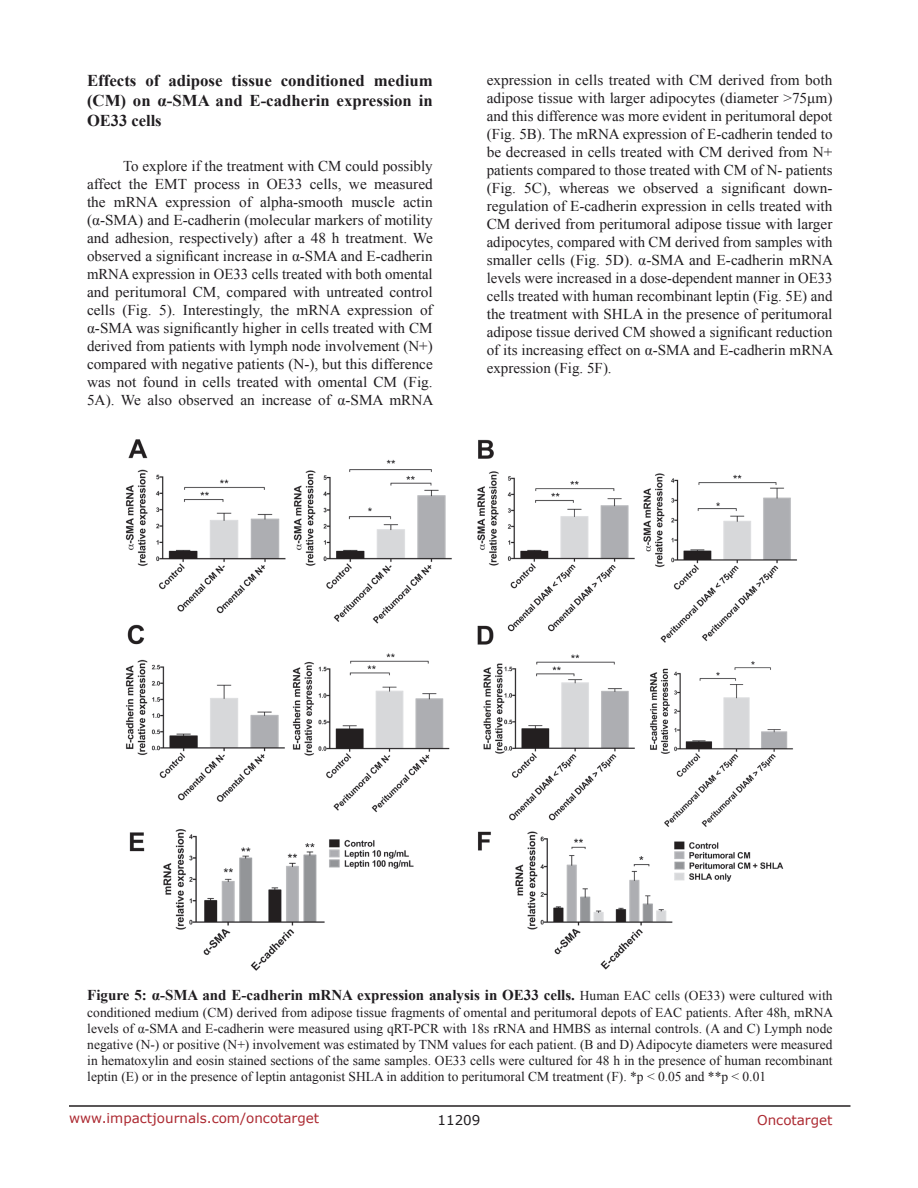
<style>
.page{position:relative;width:918px;height:1188px;background:#fff}
.page>*{position:absolute;margin:0;border:0;box-sizing:border-box;transform-origin:0 0}
.t1{font:700 16.5px/19.8px "Times New Roman";color:#201d20;text-align:justify}
.t2{font:15px/18px "Times New Roman";color:#201d20;text-align:justify}
.t3{font:700 15px "Times New Roman";color:#201d20}
.t4{font:13.5px/16.2px "Times New Roman";color:#201d20;text-align:justify}
.t5{font:13.5px "Verdana";color:#ac2830}
.t6{font:13.5px "Verdana";color:#201d20}
.s1{font-weight:400;font-size:13.5px}
</style>
<div class="page">
<hr style="left:69px;top:1105px;width:781px;height:2px;background:#231f20">
<img style="left:125px;top:439px;width:672px;height:532px">
<p class="t1" style="left:87px;top:70px;width:347px">Effects of adipose tissue conditioned medium (CM) on α-SMA and E-cadherin expression in OE33 cells</p>
<p class="t2" style="left:87px;top:157px;width:348px;text-indent:36px">To explore if the treatment with CM could possibly affect the EMT process in OE33 cells, we measured the mRNA expression of alpha-smooth muscle actin (α-SMA) and E-cadherin (molecular markers of motility and adhesion, respectively) after a 48 h treatment. We observed a significant increase in α-SMA and E-cadherin mRNA expression in OE33 cells treated with both omental and peritumoral CM, compared with untreated control cells (Fig. 5). Interestingly, the mRNA expression of α-SMA was significantly higher in cells treated with CM derived from patients with lymph node involvement (N+) compared with negative patients (N-), but this difference was not found in cells treated with omental CM (Fig.<br>5A). We also observed an increase of α-SMA mRNA</p>
<p class="t2" style="left:487px;top:71px;width:348px">expression in cells treated with CM derived from both adipose tissue with larger adipocytes (diameter &gt;75μm) and this difference was more evident in peritumoral depot (Fig. 5B). The mRNA expression of E-cadherin tended to be decreased in cells treated with CM derived from N+ patients compared to those treated with CM of N- patients (Fig. 5C), whereas we observed a significant down&shy;regulation of E-cadherin expression in cells treated with CM derived from peritumoral adipose tissue with larger adipocytes, compared with CM derived from samples with smaller cells (Fig. 5D). α-SMA and E-cadherin mRNA levels were increased in a dose-dependent manner in OE33 cells treated with human recombinant leptin (Fig. 5E) and the treatment with SHLA in the presence of peritumoral adipose tissue derived CM showed a significant reduction of its increasing effect on α-SMA and E-cadherin mRNA expression (Fig. 5F).</p>
<p class="t3" style="left:87px;top:985px;width:747px">Figure 5: α-SMA and E-cadherin mRNA expression analysis in OE33 cells. <span class="s1">Human EAC cells (OE33) were cultured with</span></p>
<p class="t4" style="left:87px;top:1004px;width:747px">conditioned medium (CM) derived from adipose tissue fragments of omental and peritumoral depots of EAC patients. After 48h, mRNA levels of α-SMA and E-cadherin were measured using qRT-PCR with 18s rRNA and HMBS as internal controls. (A and C) Lymph node negative (N-) or positive (N+) involvement was estimated by TNM values for each patient. (B and D) Adipocyte diameters were measured in hematoxylin and eosin stained sections of the same samples. OE33 cells were cultured for 48 h in the presence of human recombinant leptin (E) or in the presence of leptin antagonist SHLA in addition to peritumoral CM treatment (F). *p &lt; 0.05 and **p &lt; 0.01</p>
<p class="t5" style="left:69px;top:1109px;width:252px">www.impactjournals.com/oncotarget</p>
<p class="t6" style="left:438px;top:1111px;width:44px">11209</p>
<p class="t5" style="left:757px;top:1111px;width:77px">Oncotarget</p>
</div>
